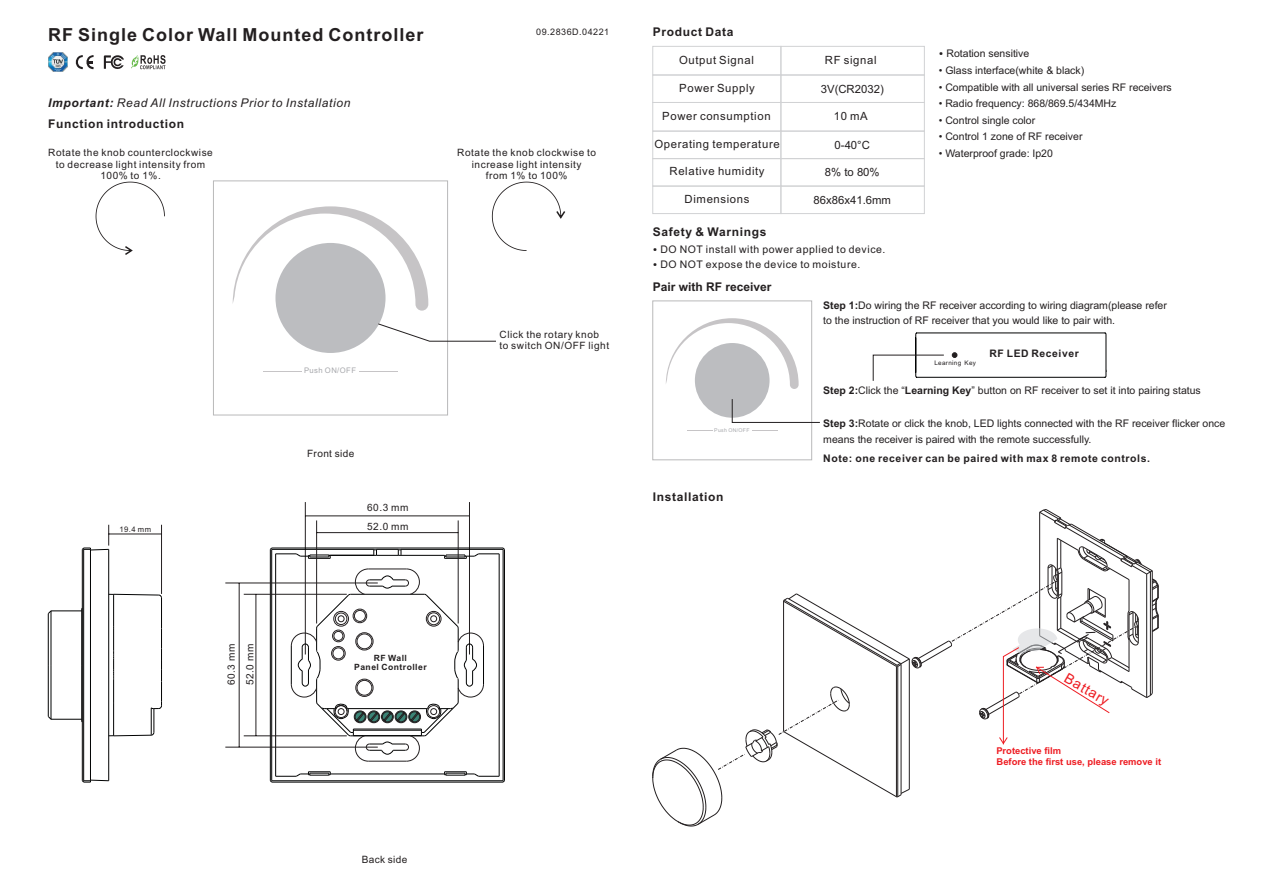
<style>
.page{position:relative;width:1263px;height:893px;background:#fff}
.page>*{position:absolute;margin:0;border:0;box-sizing:border-box;transform-origin:0 0}
.t1{font:700 18px "Arial";letter-spacing:.055em;color:#231f20}
.t2{font:14.1px "Arial";color:#ee1d23}
.t3{font:700 12px "Arial";letter-spacing:.055em;color:#231f20}
.t4{font:italic 12px "Arial";letter-spacing:.055em;color:#231f20}
.t5{font:700 12px "Arial";color:#231f20}
.t6{font:11.4px "Arial";letter-spacing:.055em;color:#231f20}
.t7{font:11.4px "Arial";color:#231f20}
.t8{font:10.5px/15.6px "Arial";color:#231f20}
.t9{font:10.5px "Arial";letter-spacing:.055em;color:#231f20}
.t10{font:700 10.5px "Arial";letter-spacing:.055em;color:#231f20}
.t11{font:700 10.35px "Arial";letter-spacing:.055em;color:#231f20}
.t12{font:10.05px/11.2px "Arial";letter-spacing:.055em;color:#231f20;text-align:center}
.t13{font:700 9.45px/11.9px "Arial";color:#ee1d23}
.t14{font:9px "Arial";letter-spacing:.055em;color:#231f20}
.t15{font:700 8.55px/9.6px "Arial";letter-spacing:.055em;color:#231f20;text-align:center}
.t16{font:7.65px "Arial";letter-spacing:.055em;color:#a8a9ad}
.t17{font:7.65px "Arial";color:#231f20}
.t18{font:6.3px "Arial";letter-spacing:.055em;color:#231f20}
.t19{font:5.25px "Arial";letter-spacing:.055em;color:#a8a9ad}
.s1{font-weight:700}
.s2{font-family:"Microsoft Ya Hei"}
</style>
<div class="page">
<div style="left:652px;top:300px;width:160px;height:160px;border:1px solid #b9b9ba"></div>
<div style="left:695px;top:343px;width:74px;height:75px;background:#bcbdc0;border-radius:50%"></div>
<svg style="left:687px;top:430px;width:26px;height:1px"></svg>
<svg style="left:752px;top:430px;width:26px;height:1px"></svg>
<svg style="left:666px;top:318px;width:133px;height:71px"></svg>
<div style="left:213px;top:180px;width:235px;height:235px;border:1px solid #b9b9ba"></div>
<div style="left:275px;top:243px;width:110px;height:110px;background:#bcbdc0;border-radius:50%"></div>
<hr style="left:264px;top:372px;width:38px;height:1px;background:#c6c4c6">
<hr style="left:359px;top:372px;width:38px;height:1px;background:#c6c4c6">
<svg style="left:233px;top:206px;width:195px;height:105px"></svg>
<svg style="left:96px;top:182px;width:69px;height:73px"></svg>
<svg style="left:492px;top:182px;width:73px;height:69px"></svg>
<svg style="left:377px;top:323px;width:119px;height:19px"></svg>
<svg style="left:48px;top:525px;width:114px;height:258px"></svg>
<hr style="left:305px;top:502px;width:1px;height:152px;background:#231f20">
<hr style="left:469px;top:502px;width:1px;height:152px;background:#231f20">
<hr style="left:305px;top:516px;width:164px;height:1px;background:#231f20">
<hr style="left:316px;top:520px;width:1px;height:103px;background:#231f20">
<hr style="left:458px;top:520px;width:1px;height:103px;background:#231f20">
<hr style="left:317px;top:532px;width:141px;height:1px;background:#231f20">
<hr style="left:225px;top:747px;width:153px;height:1px;background:#231f20">
<hr style="left:225px;top:583px;width:153px;height:1px;background:#231f20">
<hr style="left:239px;top:583px;width:1px;height:164px;background:#231f20">
<hr style="left:244px;top:736px;width:103px;height:1px;background:#231f20">
<hr style="left:244px;top:594px;width:103px;height:1px;background:#231f20">
<hr style="left:256px;top:594px;width:1px;height:142px;background:#231f20">
<svg style="left:270px;top:547px;width:235px;height:236px"></svg>
<div style="left:430px;top:708px;width:7px;height:7px;border:1px solid #231f20;border-radius:50%"></div>
<div style="left:338px;top:708px;width:6px;height:7px;border:1px solid #231f20;border-radius:50%"></div>
<svg style="left:652px;top:509px;width:507px;height:318px"></svg>
<div style="left:780px;top:75px;width:145px;height:28px;border:1px solid #d1d2d4"></div>
<div style="left:652px;top:75px;width:129px;height:28px;border:1px solid #d1d2d4"></div>
<div style="left:652px;top:46px;width:129px;height:29px;border:1px solid #d1d2d4"></div>
<div style="left:780px;top:46px;width:145px;height:29px;border:1px solid #d1d2d4"></div>
<div style="left:780px;top:131px;width:145px;height:28px;border:1px solid #d1d2d4"></div>
<div style="left:652px;top:131px;width:129px;height:28px;border:1px solid #d1d2d4"></div>
<div style="left:652px;top:102px;width:129px;height:30px;border:1px solid #d1d2d4"></div>
<div style="left:780px;top:102px;width:145px;height:30px;border:1px solid #d1d2d4"></div>
<div style="left:780px;top:158px;width:145px;height:28px;border:1px solid #d1d2d4"></div>
<div style="left:652px;top:158px;width:129px;height:28px;border:1px solid #d1d2d4"></div>
<div style="left:780px;top:186px;width:145px;height:28px;border:1px solid #d1d2d4"></div>
<div style="left:652px;top:186px;width:129px;height:28px;border:1px solid #d1d2d4"></div>
<svg style="left:731px;top:398px;width:89px;height:25px"></svg>
<svg style="left:872px;top:333px;width:234px;height:48px"></svg>
<img style="left:48px;top:52px;width:20px;height:20px">
<svg style="left:104px;top:55px;width:20px;height:14px"></svg>
<svg style="left:75px;top:55px;width:19px;height:14px"></svg>
<svg style="left:131px;top:55px;width:35px;height:14px"></svg>
<h1 class="t1" style="left:48px;top:27px;width:377px">RF Single Color Wall Mounted Controller</h1>
<p class="t14" style="left:536px;top:29px;width:75px">09.2836D.04221</p>
<p class="t4" style="left:48px;top:98px;width:304px"><span class="s1">Important:</span> Read All Instructions Prior to Installation</p>
<p class="t3" style="left:48px;top:120px;width:137px">Function introduction</p>
<p class="t12" style="left:48px;top:148px;width:166px">Rotate the knob counterclockwise to decrease light intensity from<br>100% to 1%.</p>
<p class="t12" style="left:457px;top:148px;width:140px">Rotate the knob clockwise to increase light intensity<br>from 1% to 100%</p>
<p class="t17" style="left:120px;top:526px;width:33px">19.4 mm</p>
<p class="t16" style="left:304px;top:368px;width:54px">Push ON/OFF</p>
<p class="t12" style="left:307px;top:449px;width:49px">Front side</p>
<p class="t12" style="left:367px;top:503px;width:43px">60.3 mm</p>
<p class="t12" style="left:367px;top:522px;width:43px">52.0 mm</p>
<p class="t12" style="left:499px;top:330px;width:111px;text-align:left">Click the rotary knob to switch ON/OFF light</p>
<p class="t3" style="left:653px;top:27px;width:82px">Product Data</p>
<p class="t6" style="left:679px;top:55px;width:76px">Output Signal</p>
<p class="t6" style="left:825px;top:55px;width:53px">RF signal</p>
<p class="t6" style="left:679px;top:83px;width:77px">Power Supply</p>
<p class="t7" style="left:821px;top:84px;width:64px">3V(CR2032)</p>
<p class="t6" style="left:662px;top:111px;width:110px">Power consumption</p>
<p class="t6" style="left:834px;top:111px;width:36px">10 mA</p>
<p class="t6" style="left:654px;top:139px;width:127px">Operating temperature</p>
<p class="t6" style="left:835px;top:141px;width:37px">0-40°C</p>
<p class="t6" style="left:669px;top:167px;width:97px">Relative humidity</p>
<p class="t6" style="left:825px;top:168px;width:56px">8% to 80%</p>
<p class="t6" style="left:685px;top:194px;width:66px">Dimensions</p>
<p class="t7" style="left:813px;top:196px;width:79px">86x86x41.6mm</p>
<p class="t3" style="left:653px;top:228px;width:115px">Safety &amp; Warnings</p>
<p class="t9" style="left:653px;top:246px;width:234px"><span class="s2">•</span> DO NOT install with power applied to device.</p>
<p class="t9" style="left:653px;top:260px;width:209px"><span class="s2">•</span> DO NOT expose the device to moisture.</p>
<p class="t5" style="left:653px;top:282px;width:120px">Pair with RF receiver</p>
<p class="t8" style="left:939px;top:47px;width:92px"><span class="s2">•</span> Rotation sensitive</p>
<p class="t8" style="left:939px;top:63px;width:147px">• Glass interface(white &amp; black)</p>
<p class="t8" style="left:939px;top:80px;width:234px">• Compatible with all universal series RF receivers</p>
<p class="t8" style="left:939px;top:97px;width:179px">• Radio frequency: 868/869.5/434MHz</p>
<p class="t8" style="left:939px;top:113px;width:98px">• Control single color</p>
<p class="t8" style="left:939px;top:130px;width:145px">• Control 1 zone of RF receiver</p>
<p class="t8" style="left:939px;top:146px;width:116px">• Waterproof grade: Ip20</p>
<p class="t8" style="left:823px;top:298px;width:345px"><span class="s1">Step 1:</span>Do wiring the RF receiver according to wiring diagram(please refer to the instruction of RF receiver that you would like to pair with.</p>
<p class="t18" style="left:934px;top:360px;width:43px">Learning Key</p>
<p class="t11" style="left:989px;top:350px;width:91px">RF LED Receiver</p>
<p class="t19" style="left:714px;top:428px;width:37px">Push ON/OFF</p>
<p class="t3" style="left:653px;top:492px;width:72px">Installation</p>
<p class="t8" style="left:823px;top:384px;width:379px"><span class="s1">Step 2:</span>Click the “<span class="s1">Learning Key</span>” button on RF receiver to set it into pairing status</p>
<p class="t8" style="left:823px;top:416px;width:404px"><span class="s1">Step 3:</span>Rotate or click the knob, LED lights connected with the RF receiver flicker once means the receiver is paired with the remote successfully.</p>
<p class="t10" style="left:823px;top:454px;width:328px">Note: one receiver can be paired with max 8 remote controls.</p>
<p class="t12" style="left:223px;top:685px;width:43px;line-height:18.8px;text-align:left;rotate:-90deg">60.3 mm<br>52.0 mm</p>
<p class="t15" style="left:354px;top:653px;width:74px">RF Wall<br>Panel Controller</p>
<p class="t12" style="left:362px;top:855px;width:47px">Back side</p>
<h2 class="t2" style="left:1068px;top:672px;width:51px;rotate:30deg">Battary</h2>
<p class="t13" style="left:996px;top:745px;width:166px">Protective film<br>Before the first use, please remove it</p>
</div>
